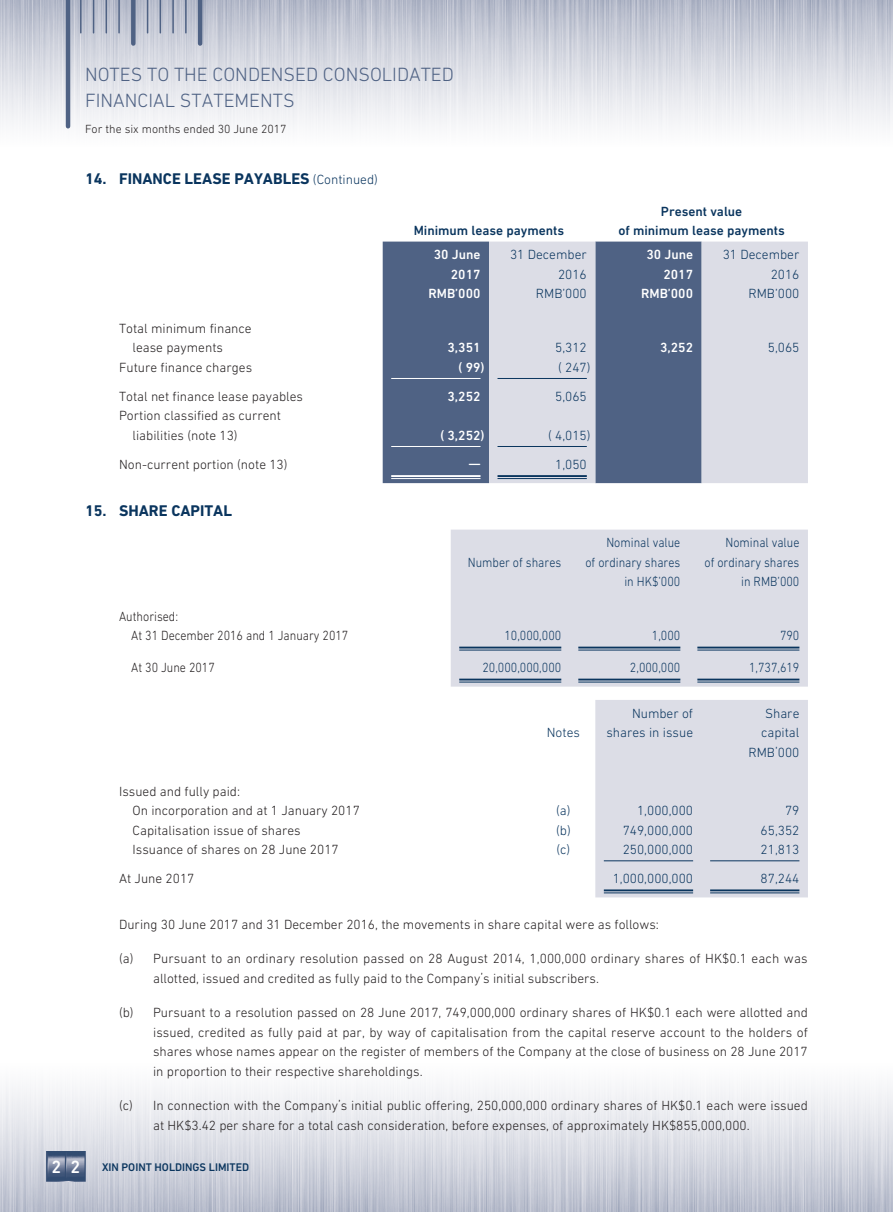
<style>
.page{position:relative;width:893px;height:1212px;background:#fff}
.page>*{position:absolute;margin:0;border:0;box-sizing:border-box;transform-origin:0 0}
.t1{font:300 19.5px/25.5px "DIN Next LT Pro";color:#4f6284}
._3__標題{font:700 15.75px "DIN Next LT Pro";color:#0a355e}
._1__內文{font:300 13.5px/19.5px "DIN Next LT Pro";color:#231f20}
._1__內文-2{font:300 13.5px "DIN Next LT Pro";color:#0a355e}
._1__內文-3{font:300 13.5px "DIN Next LT Pro";color:#0a355e;scale:.9 1}
._1__內文-4{font:500 13.5px "DIN Next LT Pro";color:#fff}
._1__內文-5{font:500 13.5px "DIN Next LT Pro";color:#0a355e}
._1__內文-6{font:300 13.5px "DIN Next LT Pro";color:#231f20;scale:.9 1}
.t2{font:300 12px "DIN Next LT Pro";color:#231f20}
.t3{font:500 11.25px "DIN Next LT Pro";color:#0a355e}
.s1{font-weight:300;font-size:13.5px}
.s2{font-size:18px;color:#fff}
</style>
<div class="page">
<img style="left:0;top:0;width:892px;height:129px">
<hr style="left:66px;top:0;width:4px;height:126px;background:#4f6284">
<div style="left:131px;top:0;width:5px;height:44px;background:#4f6284"></div>
<hr style="left:198px;top:0;width:4px;height:44px;background:#4f6284">
<hr style="left:80px;top:0;width:2px;height:33px;background:#4f6284">
<hr style="left:147px;top:0;width:1px;height:33px;background:#4f6284">
<hr style="left:93px;top:0;width:1px;height:33px;background:#4f6284">
<hr style="left:160px;top:0;width:1px;height:33px;background:#4f6284">
<hr style="left:106px;top:0;width:1px;height:33px;background:#4f6284">
<hr style="left:172px;top:0;width:2px;height:33px;background:#4f6284">
<hr style="left:118px;top:0;width:2px;height:33px;background:#4f6284">
<hr style="left:185px;top:0;width:2px;height:33px;background:#4f6284">
<img style="left:0;top:1084px;width:892px;height:128px">
<img style="left:47px;top:1151px;width:38px;height:30px">
<div style="left:383px;top:242px;width:106px;height:241px;background:#4f6284"></div>
<svg style="left:489px;top:242px;width:319px;height:241px;background:#adb4c5"></svg>
<hr style="left:391px;top:378px;width:89px;height:1px;background:#fff">
<hr style="left:497px;top:378px;width:90px;height:1px;background:#0a355e">
<hr style="left:391px;top:446px;width:89px;height:1px;background:#fff">
<hr style="left:497px;top:446px;width:90px;height:1px;background:#0a355e">
<hr style="left:391px;top:475px;width:89px;height:2px;background:#fff">
<hr style="left:391px;top:478px;width:89px;height:1px;background:#fff">
<hr style="left:497px;top:475px;width:90px;height:2px;background:#0a355e">
<hr style="left:497px;top:478px;width:90px;height:1px;background:#0a355e">
<div style="left:451px;top:530px;width:357px;height:157px;background:#dcdde6"></div>
<hr style="left:459px;top:647px;width:102px;height:1px;background:#0a355e">
<hr style="left:459px;top:650px;width:102px;height:1px;background:#0a355e">
<hr style="left:578px;top:647px;width:102px;height:1px;background:#0a355e">
<hr style="left:578px;top:650px;width:102px;height:1px;background:#0a355e">
<hr style="left:697px;top:647px;width:102px;height:1px;background:#0a355e">
<hr style="left:697px;top:650px;width:102px;height:1px;background:#0a355e">
<hr style="left:459px;top:679px;width:102px;height:1px;background:#0a355e">
<hr style="left:459px;top:682px;width:102px;height:1px;background:#0a355e">
<hr style="left:578px;top:679px;width:102px;height:1px;background:#0a355e">
<hr style="left:578px;top:682px;width:102px;height:1px;background:#0a355e">
<hr style="left:697px;top:679px;width:102px;height:1px;background:#0a355e">
<hr style="left:697px;top:682px;width:102px;height:1px;background:#0a355e">
<div style="left:595px;top:700px;width:213px;height:197px;background:#dcdde6"></div>
<hr style="left:604px;top:860px;width:89px;height:1px;background:#0a355e">
<hr style="left:710px;top:860px;width:89px;height:1px;background:#0a355e">
<hr style="left:604px;top:889px;width:89px;height:2px;background:#0a355e">
<hr style="left:604px;top:892px;width:89px;height:1px;background:#0a355e">
<hr style="left:710px;top:889px;width:89px;height:2px;background:#0a355e">
<hr style="left:710px;top:892px;width:89px;height:1px;background:#0a355e">
<h1 class="t1" style="left:85px;top:62px;width:370px">NOTES TO THE CONDENSED CONSOLIDATED<br>FINANCIAL STATEMENTS</h1>
<p class="t2" style="left:85px;top:122px;width:203px">For the six months ended 30 June 2017</p>
<p class="_3__標題" style="left:85px;top:170px;width:294px">14. FINANCE LEASE PAYABLES <span class="s1">(Continued)</span></p>
<p class="_1__內文-5" style="left:661px;top:203px;width:83px">Present value</p>
<p class="_1__內文-5" style="left:414px;top:223px;width:152px">Minimum lease payments</p>
<p class="_1__內文-5" style="left:618px;top:223px;width:168px">of minimum lease payments</p>
<p class="_1__內文-4" style="left:434px;top:247px;width:48px">30 June</p>
<p class="_1__內文-2" style="left:510px;top:247px;width:78px">31 December</p>
<p class="_1__內文-4" style="left:646px;top:247px;width:48px">30 June</p>
<p class="_1__內文-2" style="left:723px;top:247px;width:78px">31 December</p>
<p class="_1__內文-4" style="left:451px;top:266px;width:31px">2017</p>
<p class="_1__內文-2" style="left:558px;top:266px;width:30px">2016</p>
<p class="_1__內文-4" style="left:663px;top:266px;width:31px">2017</p>
<p class="_1__內文-2" style="left:771px;top:266px;width:30px">2016</p>
<p class="_1__內文-4" style="left:428px;top:286px;width:54px">RMB’000</p>
<p class="_1__內文-2" style="left:536px;top:286px;width:52px">RMB’000</p>
<p class="_1__內文-4" style="left:641px;top:286px;width:54px">RMB’000</p>
<p class="_1__內文-2" style="left:748px;top:286px;width:52px">RMB’000</p>
<p class="_1__內文" style="left:119px;top:318px;width:134px">Total minimum finance</p>
<p class="_1__內文" style="left:133px;top:338px;width:92px">lease payments</p>
<p class="_1__內文-4" style="left:448px;top:340px;width:34px">3,351</p>
<p class="_1__內文-2" style="left:555px;top:340px;width:33px">5,312</p>
<p class="_1__內文-4" style="left:660px;top:340px;width:34px">3,252</p>
<p class="_1__內文-2" style="left:768px;top:340px;width:33px">5,065</p>
<p class="_1__內文" style="left:119px;top:357px;width:135px">Future finance charges</p>
<p class="_1__內文-4" style="left:459px;top:359px;width:27px">( 99)</p>
<p class="_1__內文-2" style="left:558px;top:359px;width:34px">( 247)</p>
<p class="_1__內文" style="left:119px;top:386px;width:186px">Total net finance lease payables</p>
<p class="_1__內文-4" style="left:448px;top:388px;width:34px">3,252</p>
<p class="_1__內文-2" style="left:555px;top:388px;width:33px">5,065</p>
<p class="_1__內文" style="left:119px;top:406px;width:163px">Portion classified as current</p>
<p class="_1__內文" style="left:133px;top:425px;width:107px">liabilities (note 13)</p>
<p class="_1__內文-4" style="left:440px;top:427px;width:46px">( 3,252)</p>
<p class="_1__內文-2" style="left:548px;top:427px;width:44px">( 4,015)</p>
<p class="_1__內文" style="left:119px;top:454px;width:170px">Non-current portion (note 13)</p>
<p class="_1__內文-4" style="left:469px;top:456px;width:13px">—</p>
<p class="_1__內文-2" style="left:555px;top:456px;width:33px">1,050</p>
<p class="_3__標題" style="left:85px;top:501px;width:149px">15. SHARE CAPITAL</p>
<p class="_1__內文-3" style="left:606px;top:535px;width:84px">Nominal value</p>
<p class="_1__內文-3" style="left:725px;top:535px;width:84px">Nominal value</p>
<p class="_1__內文-3" style="left:468px;top:554px;width:105px">Number of shares</p>
<p class="_1__內文-3" style="left:585px;top:554px;width:107px">of ordinary shares</p>
<p class="_1__內文-3" style="left:704px;top:554px;width:107px">of ordinary shares</p>
<p class="_1__內文-3" style="left:624px;top:574px;width:64px">in HK$’000</p>
<p class="_1__內文-3" style="left:741px;top:574px;width:66px">in RMB’000</p>
<p class="_1__內文-6" style="left:119px;top:608px;width:67px">Authorised:</p>
<p class="_1__內文-6" style="left:131px;top:628px;width:243px">At 31 December 2016 and 1 January 2017</p>
<p class="_1__內文-3" style="left:504px;top:628px;width:65px">10,000,000</p>
<p class="_1__內文-3" style="left:652px;top:628px;width:33px">1,000</p>
<p class="_1__內文-3" style="left:780px;top:628px;width:23px">790</p>
<p class="_1__內文-6" style="left:131px;top:660px;width:95px">At 30 June 2017</p>
<p class="_1__內文-3" style="left:482px;top:660px;width:89px">20,000,000,000</p>
<p class="_1__內文-3" style="left:630px;top:660px;width:58px">2,000,000</p>
<p class="_1__內文-3" style="left:749px;top:660px;width:58px">1,737,619</p>
<p class="_1__內文-2" style="left:632px;top:705px;width:63px">Number of</p>
<p class="_1__內文-2" style="left:765px;top:705px;width:36px">Share</p>
<p class="_1__內文-2" style="left:547px;top:725px;width:35px">Notes</p>
<p class="_1__內文-2" style="left:606px;top:725px;width:88px">shares in issue</p>
<p class="_1__內文-2" style="left:761px;top:725px;width:40px">capital</p>
<p class="_1__內文-2" style="left:748px;top:744px;width:52px">RMB’000</p>
<p class="_1__內文" style="left:119px;top:781px;width:123px">Issued and fully paid:</p>
<p class="_1__內文" style="left:133px;top:801px;width:229px">On incorporation and at 1 January 2017</p>
<p class="_1__內文-2" style="left:556px;top:803px;width:16px">(a)</p>
<p class="_1__內文-2" style="left:637px;top:803px;width:58px">1,000,000</p>
<p class="_1__內文-2" style="left:785px;top:803px;width:16px">79</p>
<p class="_1__內文" style="left:133px;top:820px;width:170px">Capitalisation issue of shares</p>
<p class="_1__內文-2" style="left:556px;top:822px;width:16px">(b)</p>
<p class="_1__內文-2" style="left:623px;top:822px;width:72px">749,000,000</p>
<p class="_1__內文-2" style="left:761px;top:822px;width:40px">65,352</p>
<p class="_1__內文" style="left:133px;top:840px;width:208px">Issuance of shares on 28 June 2017</p>
<p class="_1__內文-2" style="left:556px;top:842px;width:15px">(c)</p>
<p class="_1__內文-2" style="left:623px;top:842px;width:72px">250,000,000</p>
<p class="_1__內文-2" style="left:761px;top:842px;width:40px">21,813</p>
<p class="_1__內文" style="left:119px;top:869px;width:77px">At June 2017</p>
<p class="_1__內文-2" style="left:613px;top:871px;width:82px">1,000,000,000</p>
<p class="_1__內文-2" style="left:761px;top:871px;width:40px">87,244</p>
<p class="_1__內文" style="left:119px;top:914px;width:541px">During 30 June 2017 and 31 December 2016, the movements in share capital were as follows:</p>
<p class="_1__內文" style="left:153px;top:948px;width:656px;text-indent:-34px">(a) Pursuant to an ordinary resolution passed on 28 August 2014, 1,000,000 ordinary shares of HK$0.1 each was allotted, issued and credited as fully paid to the Company’s initial subscribers.</p>
<p class="_1__內文" style="left:153px;top:1002px;width:656px;text-align:justify;text-indent:-34px">(b) Pursuant to a resolution passed on 28 June 2017, 749,000,000 ordinary shares of HK$0.1 each were allotted and issued, credited as fully paid at par, by way of capitalisation from the capital reserve account to the holders of shares whose names appear on the register of members of the Company at the close of business on 28 June 2017 in proportion to their respective shareholdings.</p>
<p class="_1__內文" style="left:153px;top:1095px;width:656px;text-indent:-34px">(c) In connection with the Company’s initial public offering, 250,000,000 ordinary shares of HK$0.1 each were issued at HK$3.42 per share for a total cash consideration, before expenses, of approximately HK$855,000,000.</p>
<p class="t3" style="left:52px;top:1160px;width:199px"><span class="s2">2 2</span> XIN POINT HOLDINGS LIMITED</p>
</div>
